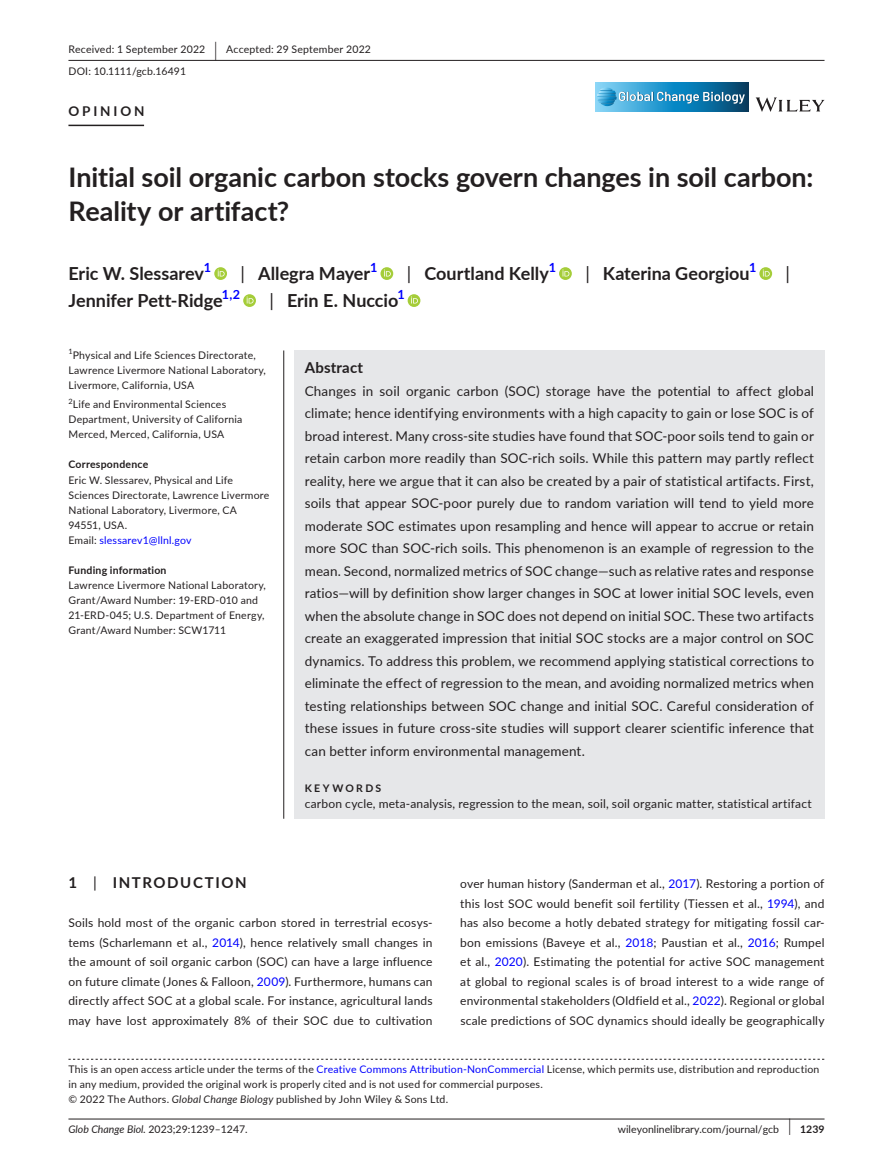
<style>
.page{position:relative;width:893px;height:1174px;background:#fff}
.page>*{position:absolute;margin:0;border:0;box-sizing:border-box;transform-origin:0 0}
.t1{font:700 27px/34.5px "Lato";color:#231f20}
.t2{font:700 18px "Lato";color:#231f20}
.t3{font:18px "Lato";color:#231f20}
.t4{font:700 15px "Lato";letter-spacing:.1em;color:#231f20}
.t5{font:700 15px "Lato";letter-spacing:.015em;color:#231f20}
.t6{font:13.5px/22.5px "Lato";letter-spacing:.01em;color:#231f20;text-align:justify}
.t7{font:700 13.5px "Lato";letter-spacing:.215em;color:#231f20}
.t8{font:700 12.6px "Lato";color:#00f}
.t9{font:12px/19.5px "Lato";letter-spacing:.015em;color:#231f20;text-align:justify}
.t10{font:10.5px/15px "Lato";letter-spacing:.02em;color:#231f20}
.t11{font:10.5px "Lato";color:#231f20}
.t12{font:700 10.5px "Lato";letter-spacing:.02em;color:#231f20}
.t13{font:700 10.5px "Lato";letter-spacing:.22em;color:#231f20}
.t14{font:7.35px "Lato";color:#231f20}
.s1{font-size:19.65px}
.s2{font-weight:400}
.s3{color:#00f}
.s4{font-style:italic}
.s5{font-size:17.4px}
.s6{font-weight:700}
</style>
<div class="page">
<hr style="left:68px;top:1118px;width:756px;height:1px;background:#231f20">
<svg style="left:756px;top:97px;width:68px;height:15px"></svg>
<svg style="left:595px;top:82px;width:153px;height:29px;background:#2b8bbb"></svg>
<svg style="left:597px;top:87px;width:148px;height:19px;background:#4799c2"></svg>
<hr style="left:68px;top:60px;width:756px;height:1px;background:#231f20">
<hr style="left:68px;top:125px;width:76px;height:1px;background:#231f20">
<svg style="left:214px;top:267px;width:13px;height:13px"></svg>
<svg style="left:218px;top:269px;width:7px;height:7px"></svg>
<svg style="left:380px;top:267px;width:13px;height:13px"></svg>
<svg style="left:384px;top:269px;width:7px;height:7px"></svg>
<svg style="left:559px;top:267px;width:13px;height:13px"></svg>
<svg style="left:562px;top:269px;width:7px;height:7px"></svg>
<svg style="left:759px;top:267px;width:13px;height:13px"></svg>
<svg style="left:763px;top:269px;width:7px;height:7px"></svg>
<svg style="left:243px;top:294px;width:13px;height:13px"></svg>
<svg style="left:247px;top:296px;width:7px;height:7px"></svg>
<svg style="left:408px;top:294px;width:12px;height:13px"></svg>
<svg style="left:411px;top:296px;width:7px;height:7px"></svg>
<svg style="left:68px;top:1058px;width:756px;height:1px"></svg>
<div style="left:294px;top:350px;width:530px;height:468px;background:#e6e7e9"></div>
<hr style="left:283px;top:350px;width:1px;height:468px;background:#231f20">
<p class="t10" style="left:68px;top:38px;width:304px;line-height:21.8px">Received: 1 September 2022 <span class="s1">|</span> Accepted: 29 September 2022<br>DOI: 10.1111/gcb.16491</p>
<p class="t7" style="left:68px;top:101px;width:78px">OPINION</p>
<h1 class="t1" style="left:68px;top:159px;width:746px">Initial soil organic carbon stocks govern changes in soil carbon:<br>Reality or artifact?</h1>
<h2 class="t2" style="left:68px;top:260px;width:137px">Eric W. Slessarev</h2>
<p class="t8" style="left:204px;top:258px;width:9px">1</p>
<h2 class="t2" style="left:241px;top:260px;width:131px"><span class="s2">|</span> Allegra Mayer</h2>
<p class="t8" style="left:370px;top:258px;width:9px">1</p>
<h2 class="t2" style="left:407px;top:260px;width:144px"><span class="s2">|</span> Courtland Kelly</h2>
<p class="t8" style="left:549px;top:258px;width:9px">1</p>
<h2 class="t2" style="left:585px;top:260px;width:166px"><span class="s2">|</span> Katerina Georgiou</h2>
<p class="t8" style="left:749px;top:258px;width:9px">1</p>
<h2 class="t3" style="left:786px;top:260px;width:6px">|</h2>
<h2 class="t2" style="left:68px;top:287px;width:156px">Jennifer Pett-Ridge</h2>
<p class="t8" style="left:222px;top:285px;width:20px">1,2</p>
<h2 class="t2" style="left:269px;top:287px;width:130px"><span class="s2">|</span> Erin E. Nuccio</h2>
<p class="t8" style="left:397px;top:285px;width:9px">1</p>
<p class="t14" style="left:68px;top:346px;width:6px">1</p>
<p class="t10" style="left:68px;top:347px;width:199px;text-indent:4px">Physical and Life Sciences Directorate,<br>Lawrence Livermore National Laboratory,<br>Livermore, California, USA</p>
<p class="t14" style="left:68px;top:396px;width:6px">2</p>
<p class="t10" style="left:68px;top:397px;width:175px;text-indent:4px">Life and Environmental Sciences<br>Department, University of California<br>Merced, Merced, California, USA</p>
<p class="t12" style="left:68px;top:457px;width:81px">Correspondence</p>
<p class="t10" style="left:68px;top:472px;width:203px">Eric W. Slessarev, Physical and Life<br>Sciences Directorate, Lawrence Livermore<br>National Laboratory, Livermore, CA<br>94551, USA.<br>Email: <span class="s3">slessarev1@llnl.gov</span></p>
<p class="t12" style="left:68px;top:562px;width:100px">Funding information</p>
<p class="t10" style="left:68px;top:577px;width:199px">Lawrence Livermore National Laboratory, Grant/Award Number: 19-ERD-010 and 21-ERD-045; U.S. Department of Energy, Grant/Award Number: SCW1711</p>
<p class="t5" style="left:305px;top:356px;width:60px">Abstract</p>
<p class="t6" style="left:305px;top:379px;width:511px">Changes in soil organic carbon (SOC) storage have the potential to affect global climate; hence identifying environments with a high capacity to gain or lose SOC is of broad interest. Many cross-site studies have found that SOC-poor soils tend to gain or retain carbon more readily than SOC-rich soils. While this pattern may partly reflect reality, here we argue that it can also be created by a pair of statistical artifacts. First, soils that appear SOC-poor purely due to random variation will tend to yield more moderate SOC estimates upon resampling and hence will appear to accrue or retain more SOC than SOC-rich soils. This phenomenon is an example of regression to the mean. Second, normalized metrics of SOC change—such as relative rates and response ratios—will by definition show larger changes in SOC at lower initial SOC levels, even when the absolute change in SOC does not depend on initial SOC. These two artifacts create an exaggerated impression that initial SOC stocks are a major control on SOC dynamics. To address this problem, we recommend applying statistical corrections to eliminate the effect of regression to the mean, and avoiding normalized metrics when testing relationships between SOC change and initial SOC. Careful consideration of these issues in future cross-site studies will support clearer scientific inference that can better inform environmental management.</p>
<p class="t13" style="left:305px;top:780px;width:78px">KEYWORDS</p>
<p class="t9" style="left:305px;top:793px;width:508px">carbon cycle, meta-analysis, regression to the mean, soil, soil organic matter, statistical artifact</p>
<p class="t4" style="left:68px;top:872px;width:180px">1 <span class="s2">|</span> INTRODUCTION</p>
<p class="t9" style="left:68px;top:912px;width:366px">Soils hold most of the organic carbon stored in terrestrial ecosys&shy;tems (Scharlemann et al., <span class="s3">2014</span>), hence relatively small changes in the amount of soil organic carbon (SOC) can have a large influence on future climate (Jones &amp; Falloon, <span class="s3">2009</span>). Furthermore, humans can directly affect SOC at a global scale. For instance, agricultural lands may have lost approximately 8% of their SOC due to cultivation</p>
<p class="t9" style="left:460px;top:873px;width:366px">over human history (Sanderman et al., <span class="s3">2017</span>). Restoring a portion of this lost SOC would benefit soil fertility (Tiessen et al., <span class="s3">1994</span>), and has also become a hotly debated strategy for mitigating fossil car&shy;bon emissions (Baveye et al., <span class="s3">2018</span>; Paustian et al., <span class="s3">2016</span>; Rumpel et al., <span class="s3">2020</span>). Estimating the potential for active SOC management at global to regional scales is of broad interest to a wide range of environmental stakeholders (Oldfield et al., <span class="s3">2022</span>). Regional or global scale predictions of SOC dynamics should ideally be geographically</p>
<p class="t10" style="left:68px;top:1061px;width:752px">This is an open access article under the terms of the <span class="s3">Creative Commons Attribution-NonCommercial</span> License, which permits use, distribution and reproduction in any medium, provided the original work is properly cited and is not used for commercial purposes.<br>© 2022 The Authors. <span class="s4">Global Change Biology</span> published by John Wiley &amp; Sons Ltd.</p>
<p class="t11" style="left:68px;top:1121px;width:181px"><span class="s4">Glob Change Biol.</span> 2023;29:1239–1247.</p>
<p class="t11" style="left:618px;top:1121px;width:208px">wileyonlinelibrary.com/journal/gcb <span class="s5">|</span> <span class="s6">1239</span></p>
</div>
